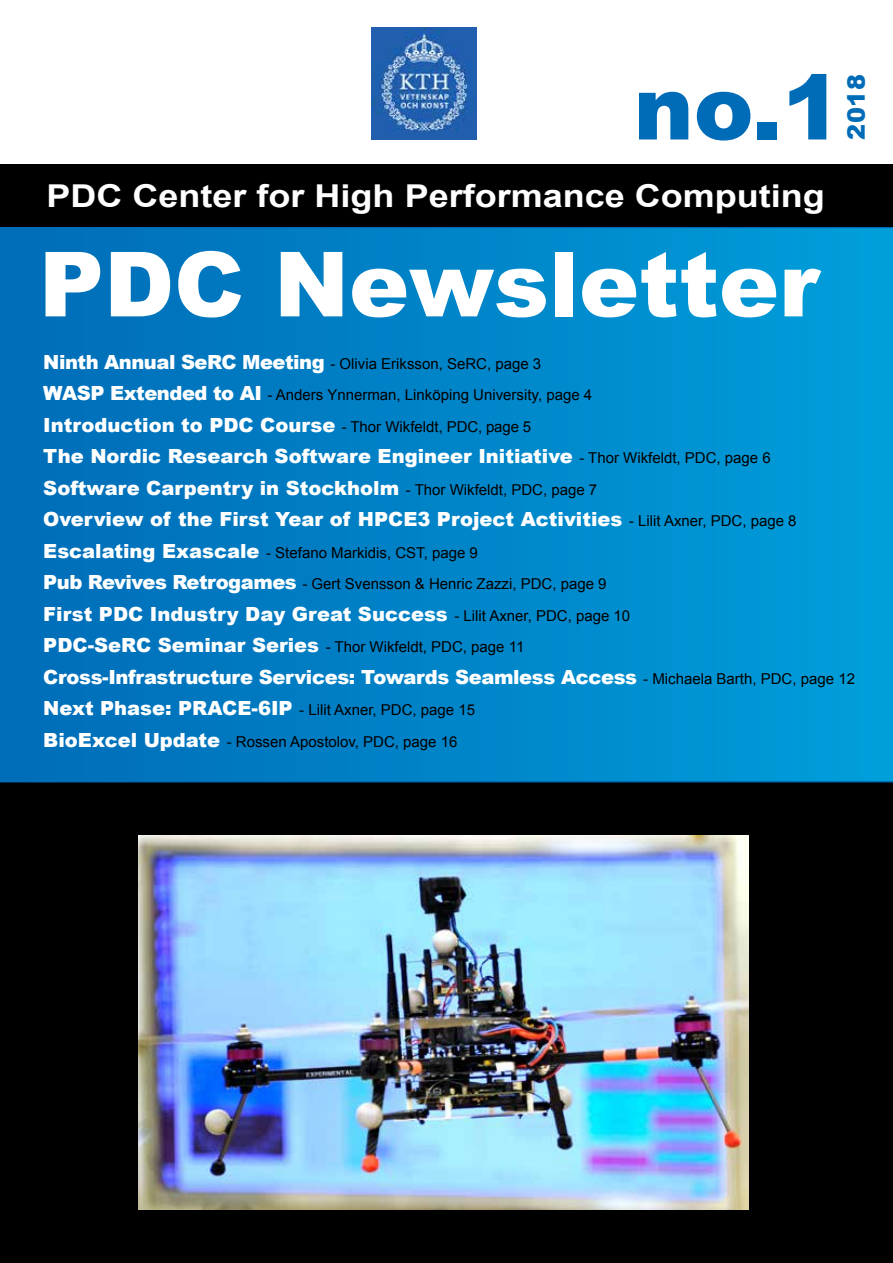
<style>
.page{position:relative;width:893px;height:1263px;background:#fff}
.page>*{position:absolute;margin:0;border:0;box-sizing:border-box;transform-origin:0 0}
.t1{font:900 90px "Arial";color:#fff}
.t2{font:900 90px "Arial";color:#006cb7}
.t3{font:700 31.5px "Arial";color:#fff;scale:1.14 1}
.t4{font:900 24px "Arial";color:#006cb7}
.t5{font:900 19.5px/31.5px "Arial";color:#fff}
.t6{font:900 19.5px "Arial";letter-spacing:-.02em;color:#fff}
.t7{font:15px/31.5px "Arial";color:#000}
.s1{font-weight:900;font-size:19.5px;color:#fff}
.s2{font-weight:400;font-size:15px;color:#000}
</style>
<div class="page">
<div style="left:0;top:615px;width:893px;height:648px;background:#000"></div>
<img style="left:139px;top:835px;width:610px;height:374px">
<img style="left:372px;top:28px;width:104px;height:112px">
<svg style="left:0;top:227px;width:893px;height:555px;background:#0084c8"></svg>
<div style="left:0;top:164px;width:893px;height:63px;background:#000"></div>
<h1 class="t2" style="left:634px;top:42px;width:210px">no.1</h1>
<h3 class="t4" style="left:839px;top:140px;width:67px;rotate:-90deg">2018</h3>
<h2 class="t3" style="left:47px;top:175px;width:684px">PDC Center for High Performance Computing</h2>
<h1 class="t1" style="left:39px;top:219px;width:781px">PDC Newsletter</h1>
<p class="t7" style="left:43px;top:348px;width:550px"><span class="s1">Ninth Annual SeRC Meeting</span> - Olivia Eriksson, SeRC, page 3<br><span class="s1">WASP Extended to AI</span> - Anders Ynnerman, Linköping University, page 4</p>
<p class="t5" style="left:43px;top:409px;width:755px">Introduction to PDC Course <span class="s2">- Thor Wikfeldt, PDC, page 5<br></span>The Nordic Research Software Engineer Initiative <span class="s2">- Thor Wikfeldt, PDC, page 6<br></span>Software Carpentry in Stockholm <span class="s2">- Thor Wikfeldt, PDC, page 7<br></span>Overview of the First Year of HPCE3 Project Activities <span class="s2">- Lilit Axner, PDC, page 8</span></p>
<p class="t7" style="left:43px;top:537px;width:565px"><span class="s1">Escalating Exascale</span> - Stefano Markidis, CST, page 9<br><span class="s1">Pub Revives Retrogames</span> - Gert Svensson &amp; Henric Zazzi, PDC, page 9</p>
<h3 class="t5" style="left:43px;top:598px;width:589px">First PDC Industry Day Great Success <span class="s2">- Lilit Axner, PDC, page 10</span></h3>
<p class="t7" style="left:43px;top:631px;width:483px"><span class="s1">PDC-SeRC Seminar Series</span> - Thor Wikfeldt, PDC, page 11</p>
<h3 class="t6" style="left:43px;top:663px;width:813px">Cross-Infrastructure Services: Towards Seamless Access <span class="s2">- Michaela Barth, PDC, page 12</span></h3>
<p class="t7" style="left:43px;top:694px;width:433px"><span class="s1">Next Phase: PRACE-6IP</span> - Lilit Axner, PDC, page 15<br><span class="s1">BioExcel Update</span> - Rossen Apostolov, PDC, page 16</p>
</div>
